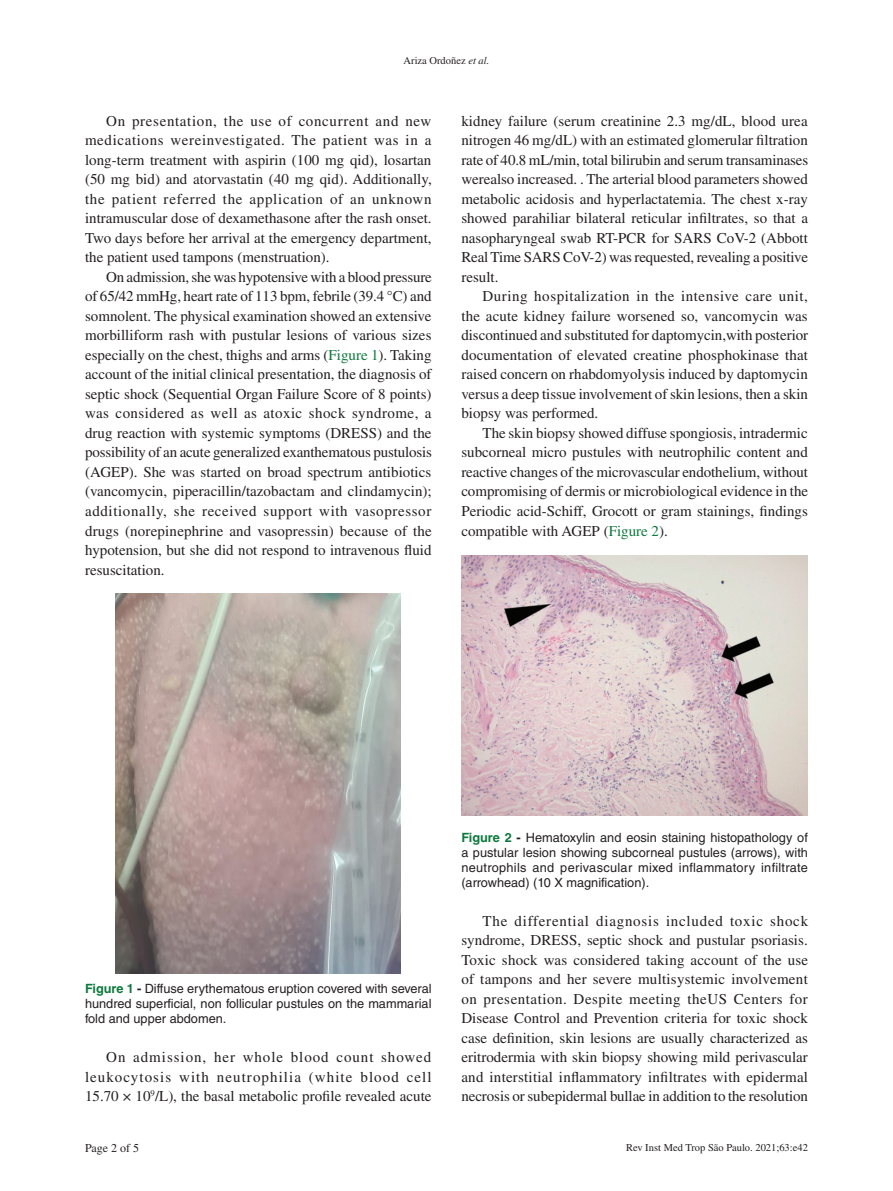
<style>
.page{position:relative;width:893px;height:1191px;background:#fff}
.page>*{position:absolute;margin:0;border:0;box-sizing:border-box;transform-origin:0 0}
.t1{font:15px/19.5px "Times LT Std";color:#231f20;text-align:justify}
.t2{font:12.75px/15px "Helvetica LT Std";color:#231f20;text-align:justify}
.t3{font:12px "Times LT Std";color:#231f20}
.t4{font:10.5px "Times LT Std";color:#231f20}
.s1{font-style:italic}
.s2{color:#0d793d}
.s3{font-weight:700;color:#0d793d}
.s4{font-weight:700}
</style>
<div class="page">
<img style="left:116px;top:594px;width:285px;height:379px">
<img style="left:461px;top:555px;width:347px;height:260px">
<p class="t4" style="left:404px;top:55px;width:87px">Ariza Ordoñez <span class="s1">et al.</span></p>
<p class="t1" style="left:85px;top:111px;width:348px;text-indent:21px">On presentation, the use of concurrent and new medications wereinvestigated. The patient was in a long-term treatment with aspirin (100 mg qid), losartan (50 mg bid) and atorvastatin (40 mg qid). Additionally, the patient referred the application of an unknown intramuscular dose of dexamethasone after the rash onset.<br>Two days before her arrival at the emergency department, the patient used tampons (menstruation).</p>
<p class="t1" style="left:85px;top:267px;width:348px;text-indent:21px">On admission, she was hypotensive with a blood pressure of 65/42 mmHg, heart rate of 113 bpm, febrile (39.4 °C) and somnolent. The physical examination showed an extensive morbilliform rash with pustular lesions of various sizes especially on the chest, thighs and arms (<span class="s2">Figure 1</span>). Taking account of the initial clinical presentation, the diagnosis of septic shock (Sequential Organ Failure Score of 8 points) was considered as well as atoxic shock syndrome, a drug reaction with systemic symptoms (DRESS) and the possibility of an acute generalized exanthematous pustulosis (AGEP). She was started on broad spectrum antibiotics (vancomycin, piperacillin/tazobactam and clindamycin); additionally, she received support with vasopressor drugs (norepinephrine and vasopressin) because of the hypotension, but she did not respond to intravenous fluid resuscitation.</p>
<p class="t1" style="left:461px;top:111px;width:348px">kidney failure (serum creatinine 2.3 mg/dL, blood urea nitrogen 46 mg/dL) with an estimated glomerular filtration rate of 40.8 mL/min, total bilirubin and serum transaminases werealso increased. . The arterial blood parameters showed metabolic acidosis and hyperlactatemia. The chest x-ray showed parahiliar bilateral reticular infiltrates, so that a nasopharyngeal swab RT-PCR for SARS CoV-2 (Abbott Real Time SARS CoV-2) was requested, revealing a positive result.</p>
<p class="t1" style="left:461px;top:286px;width:348px;text-indent:21px">During hospitalization in the intensive care unit, the acute kidney failure worsened so, vancomycin was discontinued and substituted for daptomycin,with posterior documentation of elevated creatine phosphokinase that raised concern on rhabdomyolysis induced by daptomycin versus a deep tissue involvement of skin lesions, then a skin biopsy was performed.</p>
<p class="t1" style="left:461px;top:423px;width:348px;text-indent:21px">The skin biopsy showed diffuse spongiosis, intradermic subcorneal micro pustules with neutrophilic content and reactive changes of the microvascular endothelium, without compromising of dermis or microbiological evidence in the Periodic acid-Schiff, Grocott or gram stainings, findings compatible with AGEP (<span class="s2">Figure 2</span>).</p>
<p class="t2" style="left:85px;top:981px;width:348px"><span class="s3">Figure 1</span> <span class="s4">-</span> Diffuse erythematous eruption covered with several hundred superficial, non follicular pustules on the mammarial fold and upper abdomen.</p>
<p class="t1" style="left:85px;top:1047px;width:348px;text-indent:21px">On admission, her whole blood count showed leukocytosis with neutrophilia (white blood cell 15.70 × 10<sup>9</sup>/L), the basal metabolic profile revealed acute</p>
<p class="t2" style="left:461px;top:829px;width:348px"><span class="s3">Figure 2</span> <span class="s4">-</span> Hematoxylin and eosin staining histopathology of a pustular lesion showing subcorneal pustules (arrows), with neutrophils and perivascular mixed inflammatory infiltrate (arrowhead) (10 X magnification).</p>
<p class="t1" style="left:461px;top:910px;width:348px;text-indent:21px">The differential diagnosis included toxic shock syndrome, DRESS, septic shock and pustular psoriasis.<br>Toxic shock was considered taking account of the use of tampons and her severe multisystemic involvement on presentation. Despite meeting theUS Centers for Disease Control and Prevention criteria for toxic shock case definition, skin lesions are usually characterized as eritrodermia with skin biopsy showing mild perivascular and interstitial inflammatory infiltrates with epidermal necrosis or subepidermal bullae in addition to the resolution</p>
<p class="t3" style="left:85px;top:1141px;width:56px">Page 2 of 5</p>
<p class="t4" style="left:626px;top:1142px;width:183px">Rev Inst Med Trop São Paulo. 2021;63:e42</p>
</div>
